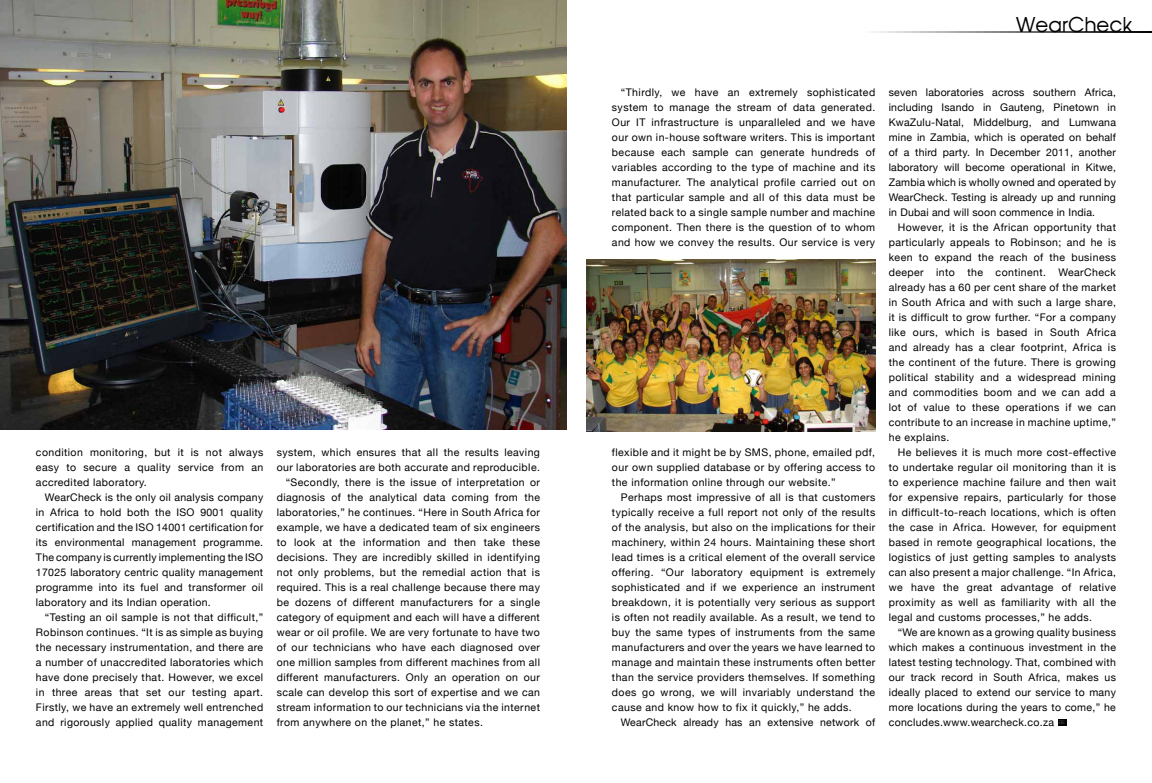
<style>
.page{position:relative;width:1152px;height:783px;background:#fff}
.page>*{position:absolute;margin:0;border:0;box-sizing:border-box;transform-origin:0 0}
.t1{font:20px "Avante";color:#000}
.t2{font:10.5px/15px "Helvetica Neue";letter-spacing:.04em;color:#000;text-align:justify}
.t3{font:10.5px "Helvetica Neue";letter-spacing:.02em;color:#000}
</style>
<div class="page">
<hr style="left:864px;top:32px;width:288px;height:1px;background:#000">
<div style="left:1058px;top:719px;width:8px;height:7px;background:#000"></div>
<img style="left:0;top:0;width:567px;height:430px">
<img style="left:586px;top:259px;width:289px;height:172px">
<p class="t2" style="left:36px;top:445px;width:229px">condition monitoring, but it is not always easy to secure a quality service from an accredited laboratory.</p>
<p class="t2" style="left:36px;top:490px;width:229px;text-indent:9px">WearCheck is the only oil analysis company in Africa to hold both the ISO 9001 quality certification and the ISO 14001 certification for its environmental management programme.<br>The company is currently implementing the ISO 17025 laboratory centric quality management programme into its fuel and transformer oil laboratory and its Indian operation.</p>
<p class="t2" style="left:36px;top:610px;width:229px;text-indent:9px">“Testing an oil sample is not that difficult,” Robinson continues. “It is as simple as buying the necessary instrumentation, and there are a number of unaccredited laboratories which have done precisely that. However, we excel in three areas that set our testing apart.<br>Firstly, we have an extremely well entrenched and rigorously applied quality management</p>
<p class="t2" style="left:277px;top:445px;width:265px">system, which ensures that all the results leaving</p>
<p class="t2" style="left:277px;top:460px;width:265px">our laboratories are both accurate and reproducible.</p>
<p class="t2" style="left:286px;top:475px;width:256px">“Secondly, there is the issue of interpretation or</p>
<p class="t2" style="left:277px;top:490px;width:265px">diagnosis of the analytical data coming from the</p>
<p class="t2" style="left:277px;top:505px;width:265px">laboratories,” he continues. “Here in South Africa for</p>
<p class="t2" style="left:277px;top:520px;width:265px">example, we have a dedicated team of six engineers</p>
<p class="t2" style="left:277px;top:535px;width:265px">to look at the information and then take these</p>
<p class="t2" style="left:277px;top:550px;width:265px">decisions. They are incredibly skilled in identifying</p>
<p class="t2" style="left:277px;top:565px;width:265px">not only problems, but the remedial action that is</p>
<p class="t2" style="left:277px;top:580px;width:265px">required. This is a real challenge because there may</p>
<p class="t2" style="left:277px;top:595px;width:265px">be dozens of different manufacturers for a single</p>
<p class="t2" style="left:277px;top:610px;width:265px">category of equipment and each will have a different</p>
<p class="t2" style="left:277px;top:625px;width:265px">wear or oil profile. We are very fortunate to have two</p>
<p class="t2" style="left:277px;top:640px;width:265px">of our technicians who have each diagnosed over</p>
<p class="t2" style="left:277px;top:655px;width:265px">one million samples from different machines from all</p>
<p class="t2" style="left:277px;top:670px;width:265px">different manufacturers. Only an operation on our</p>
<p class="t2" style="left:277px;top:685px;width:265px">scale can develop this sort of expertise and we can</p>
<p class="t2" style="left:277px;top:700px;width:265px">stream information to our technicians via the internet</p>
<p class="t2" style="left:277px;top:715px;width:208px">from anywhere on the planet,” he states.</p>
<h1 class="t1" style="left:1016px;top:12px;width:118px">WearCheck</h1>
<p class="t2" style="left:612px;top:85px;width:265px;text-indent:9px">“Thirdly, we have an extremely sophisticated system to manage the stream of data generated.<br>Our IT infrastructure is unparalleled and we have our own in-house software writers. This is important because each sample can generate hundreds of variables according to the type of machine and its manufacturer. The analytical profile carried out on that particular sample and all of this data must be related back to a single sample number and machine component. Then there is the question of to whom and how we convey the results. Our service is very</p>
<p class="t2" style="left:612px;top:445px;width:265px">flexible and it might be by SMS, phone, emailed pdf, our own supplied database or by offering access to the information online through our website.”</p>
<p class="t2" style="left:612px;top:490px;width:265px;text-indent:9px">Perhaps most impressive of all is that customers typically receive a full report not only of the results of the analysis, but also on the implications for their machinery, within 24 hours. Maintaining these short lead times is a critical element of the overall service offering. “Our laboratory equipment is extremely sophisticated and if we experience an instrument breakdown, it is potentially very serious as support is often not readily available. As a result, we tend to buy the same types of instruments from the same manufacturers and over the years we have learned to manage and maintain these instruments often better than the service providers themselves. If something does go wrong, we will invariably understand the cause and know how to fix it quickly,” he adds.</p>
<p class="t3" style="left:621px;top:716px;width:256px">WearCheck already has an extensive network of</p>
<p class="t2" style="left:889px;top:85px;width:229px">seven laboratories across southern Africa, including Isando in Gauteng, Pinetown in KwaZulu-Natal, Middelburg, and Lumwana mine in Zambia, which is operated on behalf of a third party. In December 2011, another laboratory will become operational in Kitwe, Zambia which is wholly owned and operated by WearCheck. Testing is already up and running in Dubai and will soon commence in India.</p>
<p class="t2" style="left:889px;top:220px;width:229px;text-indent:9px">However, it is the African opportunity that particularly appeals to Robinson; and he is keen to expand the reach of the business deeper into the continent. WearCheck already has a 60 per cent share of the market in South Africa and with such a large share, it is difficult to grow further. “For a company like ours, which is based in South Africa and already has a clear footprint, Africa is the continent of the future. There is growing political stability and a widespread mining and commodities boom and we can add a lot of value to these operations if we can contribute to an increase in machine uptime,” he explains.</p>
<p class="t2" style="left:889px;top:445px;width:229px;text-indent:9px">He believes it is much more cost-effective to undertake regular oil monitoring than it is to experience machine failure and then wait for expensive repairs, particularly for those in difficult-to-reach locations, which is often the case in Africa. However, for equipment based in remote geographical locations, the logistics of just getting samples to analysts can also present a major challenge. “In Africa, we have the great advantage of relative proximity as well as familiarity with all the legal and customs processes,” he adds.</p>
<p class="t2" style="left:889px;top:625px;width:229px;text-indent:9px">“We are known as a growing quality business which makes a continuous investment in the latest testing technology. That, combined with our track record in South Africa, makes us ideally placed to extend our service to many more locations during the years to come,” he concludes.www.wearcheck.co.za <sup>BE</sup></p>
</div>
